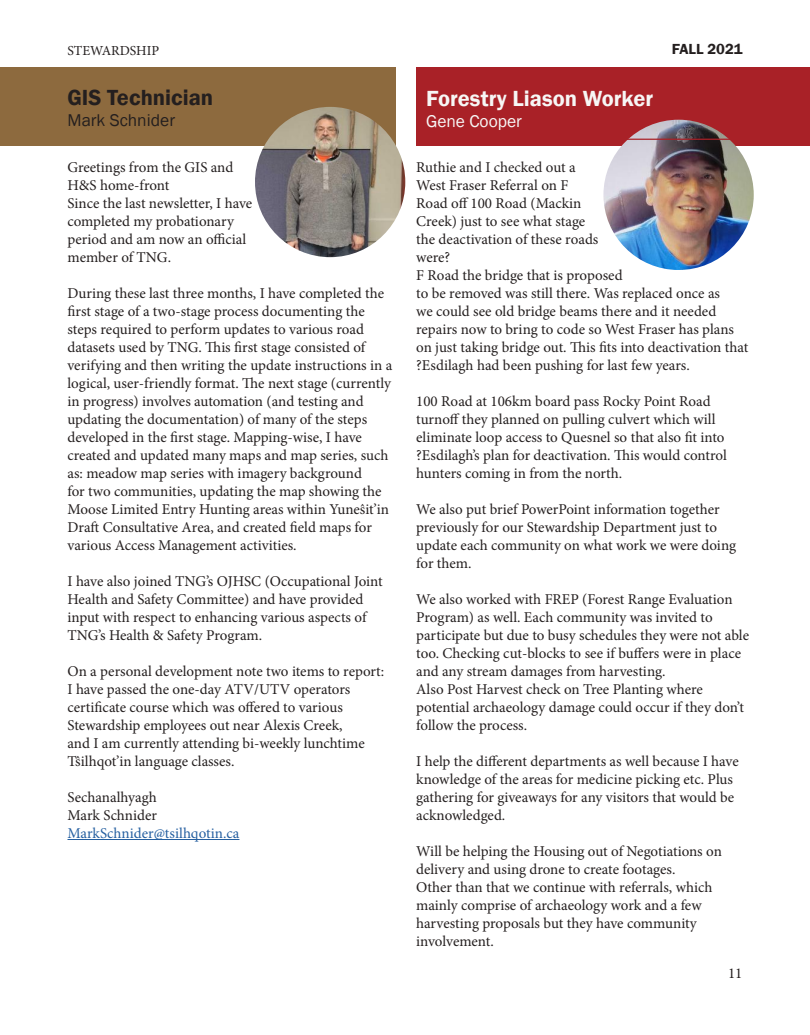
<style>
.page{position:relative;width:810px;height:1035px;background:#fff}
.page>*{position:absolute;margin:0;border:0;box-sizing:border-box;transform-origin:0 0}
.t1{font:600 22.5px "Franklin Gothic";color:#f7f6f5}
.t2{font:600 22.5px "Franklin Gothic";color:#241f1f}
.t3{font:17.5px "Franklin Gothic";color:#241f1f}
.t4{font:17.5px "Franklin Gothic";color:#f7f6f5}
.t5{font:15px/18px "Minion Pro";letter-spacing:-.005em;color:#241f1f}
.t6{font:15px "Minion Pro";color:#255fa0}
.t7{font:600 15px "Franklin Gothic";color:#241f1f}
.t8{font:13.75px "Minion Pro";color:#241f1f}
</style>
<div class="page">
<div style="left:416px;top:68px;width:394px;height:78px;background:#a92127"></div>
<div style="left:0;top:68px;width:396px;height:78px;background:#8d6a3e"></div>
<img style="left:255px;top:107px;width:150px;height:150px;border-radius:75px">
<img style="left:603px;top:120px;width:151px;height:150px;border-radius:75px">
<hr style="left:68px;top:839px;width:171px;height:1px;background:#255fa0">
<div style="left:425px;top:88px;width:329px;height:52px;border:1px solid #a92127"></div>
<p class="t8" style="left:68px;top:42px;width:93px">STEWARDSHIP</p>
<p class="t7" style="left:672px;top:40px;width:72px">FALL 2021</p>
<h1 class="t2" style="left:68px;top:84px;width:147px">GIS Technician</h1>
<p class="t3" style="left:68px;top:110px;width:109px">Mark Schnider</p>
<h1 class="t1" style="left:426px;top:85px;width:229px">Forestry Liason Worker</h1>
<p class="t4" style="left:426px;top:110px;width:97px">Gene Cooper</p>
<p class="t5" style="left:68px;top:158px;width:186px">Greetings from the GIS and<br>H&amp;S home-front<br>Since the last newsletter, I have completed my probationary period and am now an official member of TNG.</p>
<p class="t5" style="left:68px;top:284px;width:326px">During these last three months, I have completed the first stage of a two-stage process documenting the steps required to perform updates to various road datasets used by TNG. This first stage consisted of verifying and then writing the update instructions in a logical, user-friendly format. The next stage (currently in progress) involves automation (and testing and updating the documentation) of many of the steps developed in the first stage. Mapping-wise, I have created and updated many maps and map series, such as: meadow map series with imagery background<br>for two communities, updating the map showing the Moose Limited Entry Hunting areas within Yuneŝit’in Draft Consultative Area, and created field maps for various Access Management activities.</p>
<p class="t5" style="left:68px;top:572px;width:317px">I have also joined TNG’s OJHSC (Occupational Joint Health and Safety Committee) and have provided input with respect to enhancing various aspects of TNG’s Health &amp; Safety Program.</p>
<p class="t5" style="left:68px;top:662px;width:318px">On a personal development note two items to report:<br>I have passed the one-day ATV/UTV operators certificate course which was offered to various Stewardship employees out near Alexis Creek,<br>and I am currently attending bi-weekly lunchtime Tŝilhqot’in language classes.</p>
<p class="t5" style="left:68px;top:788px;width:91px">Sechanalhyagh<br>Mark Schnider</p>
<p class="t6" style="left:68px;top:823px;width:173px">MarkSchnider@tsilhqotin.ca</p>
<p class="t5" style="left:416px;top:158px;width:334px">Ruthie and I checked out a<br>West Fraser Referral on F<br>Road off 100 Road (Mackin<br>Creek) just to see what stage<br>the deactivation of these roads<br>were?<br>F Road the bridge that is proposed<br>to be removed was still there. Was replaced once as<br>we could see old bridge beams there and it needed repairs now to bring to code so West Fraser has plans on just taking bridge out. This fits into deactivation that ?Esdilagh had been pushing for last few years.</p>
<p class="t5" style="left:416px;top:392px;width:312px">100 Road at 106km board pass Rocky Point Road turnoff they planned on pulling culvert which will eliminate loop access to Quesnel so that also fit into ?Esdilagh’s plan for deactivation. This would control hunters coming in from the north.</p>
<p class="t5" style="left:416px;top:500px;width:321px">We also put brief PowerPoint information together previously for our Stewardship Department just to update each community on what work we were doing for them.</p>
<p class="t5" style="left:416px;top:590px;width:334px">We also worked with FREP (Forest Range Evaluation Program) as well. Each community was invited to participate but due to busy schedules they were not able too. Checking cut-blocks to see if buffers were in place and any stream damages from harvesting.<br>Also Post Harvest check on Tree Planting where potential archaeology damage could occur if they don’t follow the process.</p>
<p class="t5" style="left:416px;top:752px;width:324px">I help the different departments as well because I have knowledge of the areas for medicine picking etc. Plus gathering for giveaways for any visitors that would be acknowledged.</p>
<p class="t5" style="left:416px;top:842px;width:307px">Will be helping the Housing out of Negotiations on delivery and using drone to create footages.<br>Other than that we continue with referrals, which mainly comprise of archaeology work and a few harvesting proposals but they have community involvement.</p>
<p class="t5" style="left:728px;top:965px;width:16px">11</p>
</div>
